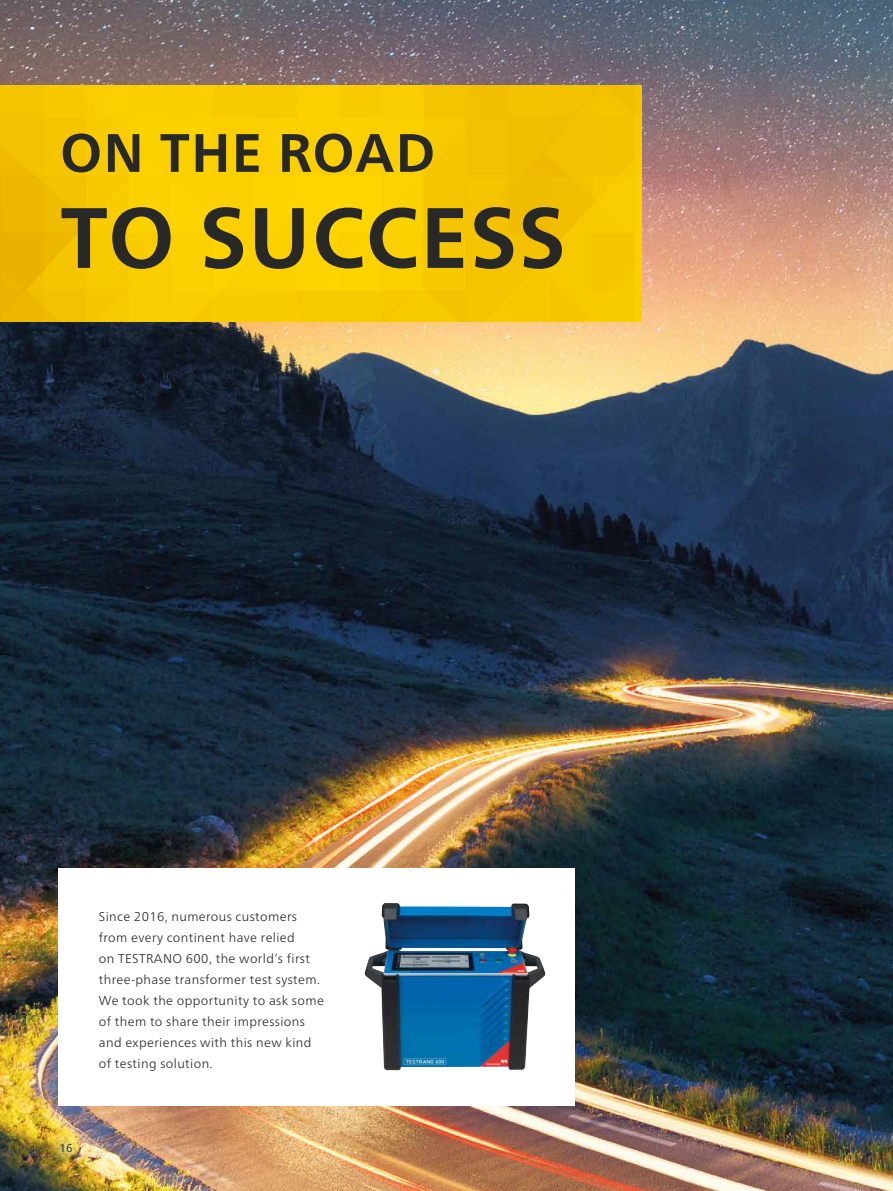
<style>
.page{position:relative;width:893px;height:1191px;background:#fff}
.page>*{position:absolute;margin:0;border:0;box-sizing:border-box;transform-origin:0 0}
.t1{font:700 85.5px "Frutiger Neue LTW1 G";letter-spacing:.02em;color:#282827}
.t2{font:700 54px "Frutiger Neue LTW1 G";letter-spacing:.02em;color:#282827}
.t3{font:300 12.75px/21px "Frutiger Neue LTW1 G";letter-spacing:.03em;color:#282827}
.t4{font:11.25px "Frutiger Neue LTW1 G";color:#00406a}
</style>
<div class="page">
<img style="left:0;top:0;width:893px;height:1191px">
<div style="left:58px;top:868px;width:517px;height:238px;background:#fff"></div>
<img style="left:0;top:85px;width:641px;height:236px">
<img style="left:46px;top:1128px;width:41px;height:39px">
<img style="left:365px;top:903px;width:181px;height:167px">
<h2 class="t2" style="left:60px;top:121px;width:377px">ON THE ROAD</h2>
<h1 class="t1" style="left:60px;top:187px;width:507px">TO SUCCESS</h1>
<p class="t3" style="left:99px;top:905px;width:227px">Since 2016, numerous customers from every continent have relied<br>on TESTRANO 600, the world’s first three-phase transformer test system.<br>We took the opportunity to ask some of them to share their impressions and experiences with this new kind of testing solution.</p>
<p class="t4" style="left:60px;top:1141px;width:14px">16</p>
</div>
